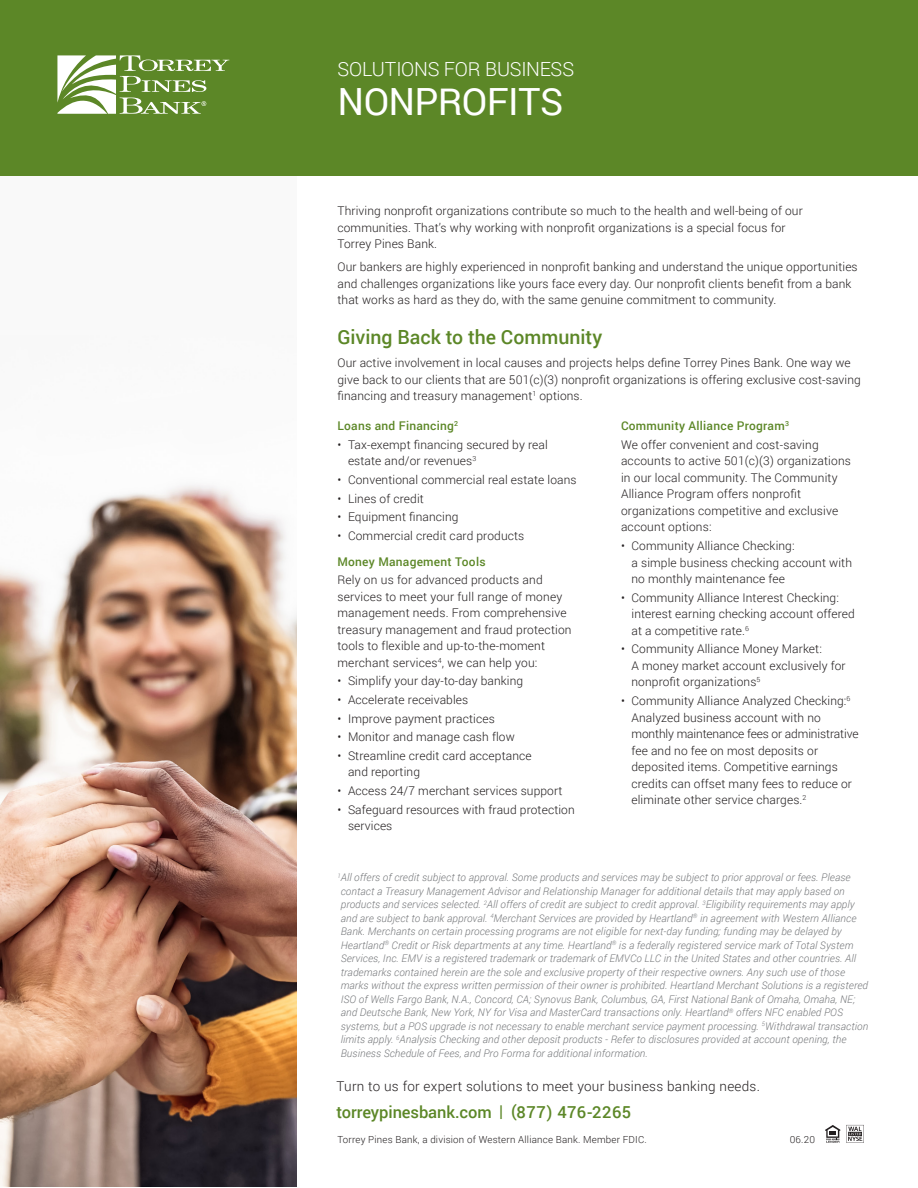
<style>
.page{position:relative;width:918px;height:1188px;background:#fff}
.page>*{position:absolute;margin:0;border:0;box-sizing:border-box;transform-origin:0 0}
.t1{font:37.5px "Roboto";letter-spacing:-.015em;color:#fff}
.sub2_all_caps_11_13{font:500 19.5px "Roboto";color:#5c8727}
.t2{font:300 19.5px "Roboto";letter-spacing:-.01em;color:#fff}
.t3{font:500 16.5px "Roboto";letter-spacing:-.005em;color:#5c8727}
.t4{font:300 13.5px "Roboto";letter-spacing:.02em;color:#231f20}
.body9_light{font:300 12px/16.5px "Roboto";letter-spacing:.01em;color:#231f20}
.body9_light_indent{font:300 12px/16.5px "Roboto";letter-spacing:.01em;color:#231f20}
.sub3_blue{font:500 12px "Roboto";letter-spacing:.02em;color:#5c8727}
.t5{font:italic 300 10.5px/13.5px "Roboto";letter-spacing:.01em;color:#76787b}
.t6{font:300 9.75px "Roboto";letter-spacing:.02em;color:#231f20}
.s1{font-size:16.35px}
</style>
<div class="page">
<img style="left:0;top:484px;width:297px;height:703px">
<div style="left:0;top:0;width:918px;height:176px;background:#5c8727"></div>
<svg style="left:846px;top:1125px;width:18px;height:18px"></svg>
<svg style="left:825px;top:1125px;width:15px;height:18px"></svg>
<svg style="left:57px;top:55px;width:172px;height:59px"></svg>
<h2 class="t2" style="left:338px;top:55px;width:238px">SOLUTIONS FOR BUSINESS</h2>
<h1 class="t1" style="left:338px;top:75px;width:228px">NONPROFITS</h1>
<p class="body9_light" style="left:338px;top:202px;width:467px">Thriving nonprofit organizations contribute so much to the health and well-being of our communities. That’s why working with nonprofit organizations is a special focus for<br>Torrey Pines Bank.</p>
<p class="body9_light" style="left:338px;top:258px;width:522px">Our bankers are highly experienced in nonprofit banking and understand the unique opportunities and challenges organizations like yours face every day. Our nonprofit clients benefit from a bank that works as hard as they do, with the same genuine commitment to community.</p>
<p class="sub2_all_caps_11_13" style="left:338px;top:323px;width:267px">Giving Back to the Community</p>
<p class="body9_light" style="left:338px;top:354px;width:525px">Our active involvement in local causes and projects helps define Torrey Pines Bank. One way we give back to our clients that are 501(c)(3) nonprofit organizations is offering exclusive cost-saving financing and treasury management<sup>1</sup> options.</p>
<p class="sub3_blue" style="left:338px;top:418px;width:122px">Loans and Financing<sup>2</sup></p>
<p class="body9_light_indent" style="left:348px;top:436px;width:201px;text-indent:-10px">• Tax-exempt financing secured by real estate and/or revenues<sup>3</sup></p>
<p class="body9_light_indent" style="left:338px;top:471px;width:241px">• Conventional commercial real estate loans</p>
<p class="body9_light_indent" style="left:338px;top:490px;width:88px">• Lines of credit</p>
<p class="body9_light_indent" style="left:338px;top:509px;width:123px">• Equipment financing</p>
<p class="body9_light_indent" style="left:338px;top:527px;width:188px">• Commercial credit card products</p>
<p class="sub3_blue" style="left:338px;top:553px;width:150px">Money Management Tools</p>
<p class="body9_light" style="left:338px;top:571px;width:236px">Rely on us for advanced products and services to meet your full range of money management needs. From comprehensive treasury management and fraud protection tools to flexible and up-to-the-moment merchant services<sup>4</sup>, we can help you:</p>
<p class="body9_light_indent" style="left:338px;top:672px;width:187px">• Simplify your day-to-day banking</p>
<p class="body9_light_indent" style="left:338px;top:691px;width:132px">• Accelerate receivables</p>
<p class="body9_light_indent" style="left:338px;top:710px;width:159px">• Improve payment practices</p>
<p class="body9_light_indent" style="left:338px;top:728px;width:179px">• Monitor and manage cash flow</p>
<p class="body9_light_indent" style="left:348px;top:747px;width:185px;text-indent:-10px">• Streamline credit card acceptance and reporting</p>
<p class="body9_light_indent" style="left:338px;top:782px;width:226px">• Access 24/7 merchant services support</p>
<p class="body9_light_indent" style="left:348px;top:801px;width:228px;text-indent:-10px">• Safeguard resources with fraud protection services</p>
<p class="sub3_blue" style="left:621px;top:418px;width:170px">Community Alliance Program<sup>3</sup></p>
<p class="body9_light" style="left:621px;top:436px;width:231px">We offer convenient and cost-saving accounts to active 501(c)(3) organizations in our local community. The Community Alliance Program offers nonprofit organizations competitive and exclusive account options:</p>
<p class="body9_light_indent" style="left:632px;top:537px;width:222px;text-indent:-10px">• Community Alliance Checking:<br>a simple business checking account with no monthly maintenance fee</p>
<p class="body9_light_indent" style="left:632px;top:589px;width:225px;text-indent:-10px">• Community Alliance Interest Checking: interest earning checking account offered at a competitive rate.<sup>6</sup></p>
<p class="body9_light_indent" style="left:632px;top:641px;width:216px;text-indent:-10px">• Community Alliance Money Market:<br>A money market account exclusively for nonprofit organizations<sup>5</sup></p>
<p class="body9_light_indent" style="left:632px;top:692px;width:229px;text-indent:-11px">• Community Alliance Analyzed Checking:<sup>6<br></sup>Analyzed business account with no monthly maintenance fees or administrative fee and no fee on most deposits or deposited items. Competitive earnings credits can offset many fees to reduce or eliminate other service charges.<sup>2</sup></p>
<p class="t5" style="left:341px;top:871px;width:529px;text-indent:-3px"><sup>1</sup>All offers of credit subject to approval. Some products and services may be subject to prior approval or fees. Please contact a Treasury Management Advisor and Relationship Manager for additional details that may apply based on products and services selected. <sup>2</sup>All offers of credit are subject to credit approval. <sup>3</sup>Eligibility requirements may apply and are subject to bank approval. <sup>4</sup>Merchant Services are provided by Heartland<sup>®</sup> in agreement with Western Alliance Bank. Merchants on certain processing programs are not eligible for next-day funding; funding may be delayed by Heartland<sup>®</sup> Credit or Risk departments at any time. Heartland<sup>®</sup> is a federally registered service mark of Total System Services, Inc. EMV is a registered trademark or trademark of EMVCo LLC in the United States and other countries. All trademarks contained herein are the sole and exclusive property of their respective owners. Any such use of those marks without the express written permission of their owner is prohibited. Heartland Merchant Solutions is a registered ISO of Wells Fargo Bank, N.A., Concord, CA; Synovus Bank, Columbus, GA, First National Bank of Omaha, Omaha, NE; and Deutsche Bank, New York, NY for Visa and MasterCard transactions only. Heartland<sup>®</sup> offers NFC enabled POS systems, but a POS upgrade is not necessary to enable merchant service payment processing. <sup>5</sup>Withdrawal transaction limits apply. <sup>6</sup>Analysis Checking and other deposit products - Refer to disclosures provided at account opening, the Business Schedule of Fees, and Pro Forma for additional information.</p>
<p class="t4" style="left:337px;top:1077px;width:425px">Turn to us for expert solutions to meet your business banking needs.</p>
<p class="t3" style="left:337px;top:1101px;width:296px">torreypinesbank.com <span class="s1">|</span> (877) 476-2265</p>
<p class="t6" style="left:338px;top:1133px;width:311px">Torrey Pines Bank, a division of Western Alliance Bank. Member FDIC.</p>
<p class="t6" style="left:790px;top:1132px;width:27px">06.20</p>
</div>
